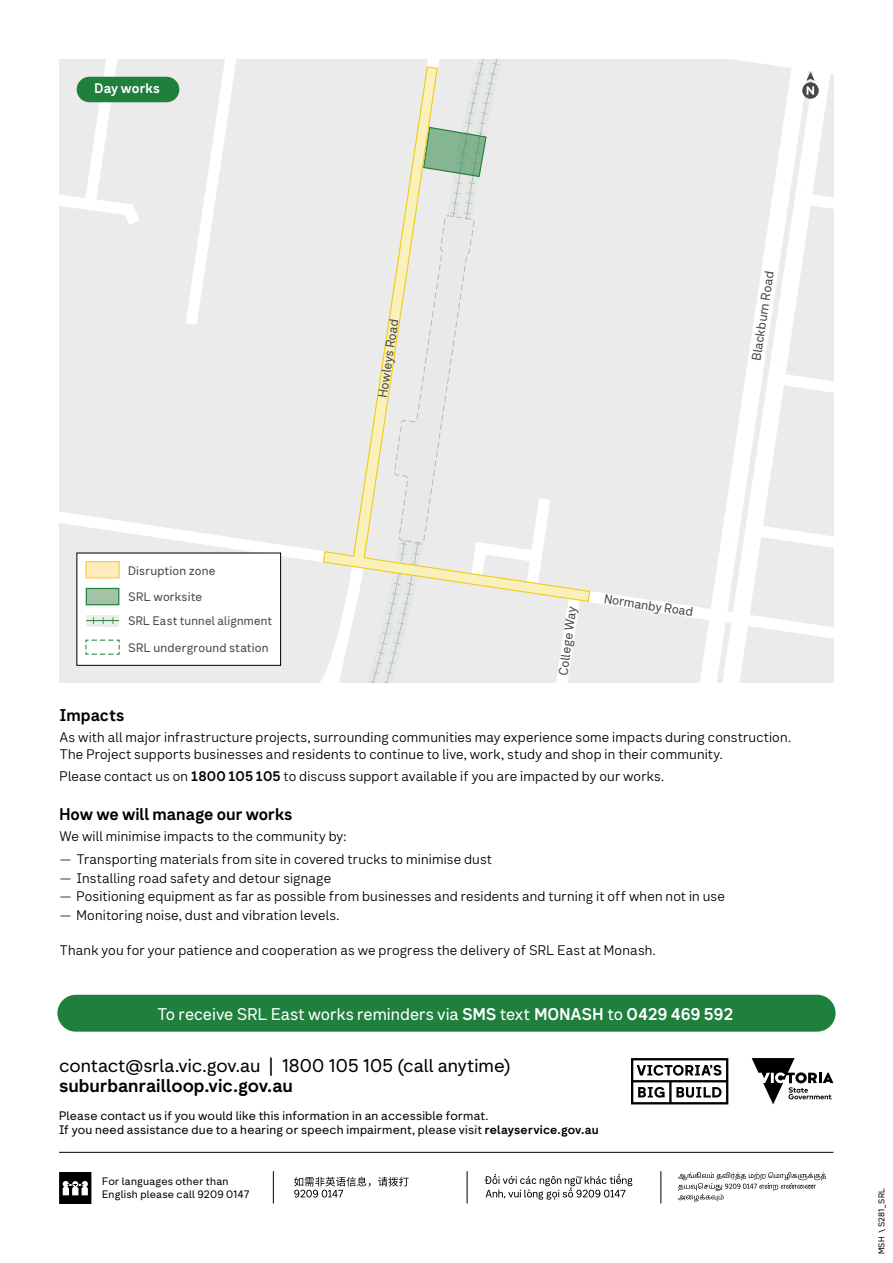
<style>
.page{position:relative;width:893px;height:1263px;background:#fff}
.page>*{position:absolute;margin:0;border:0;box-sizing:border-box;transform-origin:0 0}
.t1{font:18px/19.5px "Network Geo";color:#000}
.t2{font:16.5px "Network Sans";color:#fff}
.t3{font:700 16.5px "Network Sans";color:#000}
.Body_Copy{font:300 13.5px/16.5px "Network Sans";letter-spacing:.01em;color:#000}
.CTA_H1{font:700 13.5px "Network Sans";letter-spacing:.005em;color:#fff}
.t4{font:12.45px "Network Sans";color:#484848}
.t5{font:12px/13.5px "Network Geo";letter-spacing:.02em;color:#000}
.t6{font:12px "Network Sans";letter-spacing:.015em;color:#484848}
.t7{font:10.5px/12px "Network Geo";letter-spacing:.02em;color:#000}
.t8{font:8.25px "Network Geo";letter-spacing:.04em;color:#000}
.s1{font-weight:700}
.s2{font-family:"Gotham"}
</style>
<div class="page">
<div style="left:57px;top:995px;width:779px;height:37px;background:#1f7f3c;border-radius:18px"></div>
<hr style="left:59px;top:1152px;width:774px;height:1px;background:#000">
<svg style="left:631px;top:1058px;width:97px;height:46px"></svg>
<svg style="left:752px;top:1058px;width:81px;height:46px"></svg>
<hr style="left:273px;top:1171px;width:1px;height:32px;background:#000">
<hr style="left:467px;top:1171px;width:1px;height:32px;background:#000">
<hr style="left:660px;top:1171px;width:1px;height:32px;background:#000">
<svg style="left:60px;top:1172px;width:31px;height:31px"></svg>
<svg style="left:294px;top:1177px;width:115px;height:20px"></svg>
<svg style="left:678px;top:1172px;width:148px;height:29px"></svg>
<svg style="left:484px;top:1174px;width:148px;height:26px"></svg>
<div style="left:60px;top:60px;width:334px;height:622px;background:#ebebeb"></div>
<svg style="left:322px;top:66px;width:72px;height:537px;background:#ebeae4"></svg>
<svg style="left:394px;top:60px;width:440px;height:622px;background:#ebecea"></svg>
<div style="left:77px;top:77px;width:102px;height:25px;background:#1f7f3c;border-radius:13px"></div>
<div style="left:77px;top:553px;width:204px;height:112px;background:#fff"></div>
<svg style="left:60px;top:561px;width:309px;height:121px"></svg>
<p class="CTA_H1" style="left:95px;top:80px;width:67px">Day works</p>
<p class="t6" style="left:128px;top:562px;width:89px">Disruption zone</p>
<p class="t6" style="left:128px;top:589px;width:76px">SRL worksite</p>
<p class="t6" style="left:128px;top:613px;width:146px">SRL East tunnel alignment</p>
<p class="t6" style="left:128px;top:640px;width:142px">SRL underground station</p>
<p class="t4" style="left:374px;top:396px;width:81px;rotate:-81deg">Howleys Road</p>
<p class="t4" style="left:748px;top:359px;width:92px;rotate:-81deg">Blackburn Road</p>
<p class="t4" style="left:555px;top:674px;width:71px;rotate:-83deg">College Way</p>
<p class="t4" style="left:606px;top:590px;width:91px;rotate:9deg">Normanby Road</p>
<h4 class="t3" style="left:60px;top:704px;width:66px">Impacts</h4>
<p class="Body_Copy" style="left:60px;top:729px;width:733px">As with all major infrastructure projects, surrounding communities may experience some impacts during construction.<br>The Project supports businesses and residents to continue to live, work, study and shop in their community.</p>
<p class="Body_Copy" style="left:60px;top:768px;width:606px">Please contact us on <span class="s1">1800 105 105</span> to discuss support available if you are impacted by our works.</p>
<h4 class="t3" style="left:60px;top:803px;width:234px">How we will manage our works</h4>
<p class="Body_Copy" style="left:60px;top:828px;width:289px">We will minimise impacts to the community by:</p>
<p class="Body_Copy" style="left:60px;top:851px;width:434px"><span class="s2">—</span> Transporting materials from site in covered trucks to minimise dust</p>
<p class="Body_Copy" style="left:60px;top:870px;width:273px"><span class="s2">—</span> Installing road safety and detour signage</p>
<p class="Body_Copy" style="left:60px;top:888px;width:667px"><span class="s2">—</span> Positioning equipment as far as possible from businesses and residents and turning it off when not in use</p>
<p class="Body_Copy" style="left:60px;top:907px;width:282px"><span class="s2">—</span> Monitoring noise, dust and vibration levels.</p>
<p class="Body_Copy" style="left:60px;top:942px;width:598px">Thank you for your patience and cooperation as we progress the delivery of SRL East at Monash.</p>
<p class="t2" style="left:157px;top:1003px;width:578px">To receive SRL East works reminders via <span class="s1">SMS</span> text <span class="s1">MONASH</span> to <span class="s1">0429 469 592</span></p>
<p class="t1" style="left:59px;top:1057px;width:453px">contact@srla.vic.gov.au | 1800 105 105 (call anytime) <span class="s1">suburbanrailloop.vic.gov.au</span></p>
<p class="t5" style="left:59px;top:1109px;width:541px">Please contact us if you would like this information in an accessible format.<br>If you need assistance due to a hearing or speech impairment, please visit <span class="s1">relayservice.gov.au</span></p>
<p class="t7" style="left:102px;top:1176px;width:149px">For languages other than<br>English please call 9209 0147</p>
<p class="t8" style="left:876px;top:1248px;width:65px;rotate:-90deg">ON \ S258_SRL</p>
<p class="t8" style="left:876px;top:1254px;width:68px;rotate:-90deg">MSH \ S281_SRL</p>
</div>
